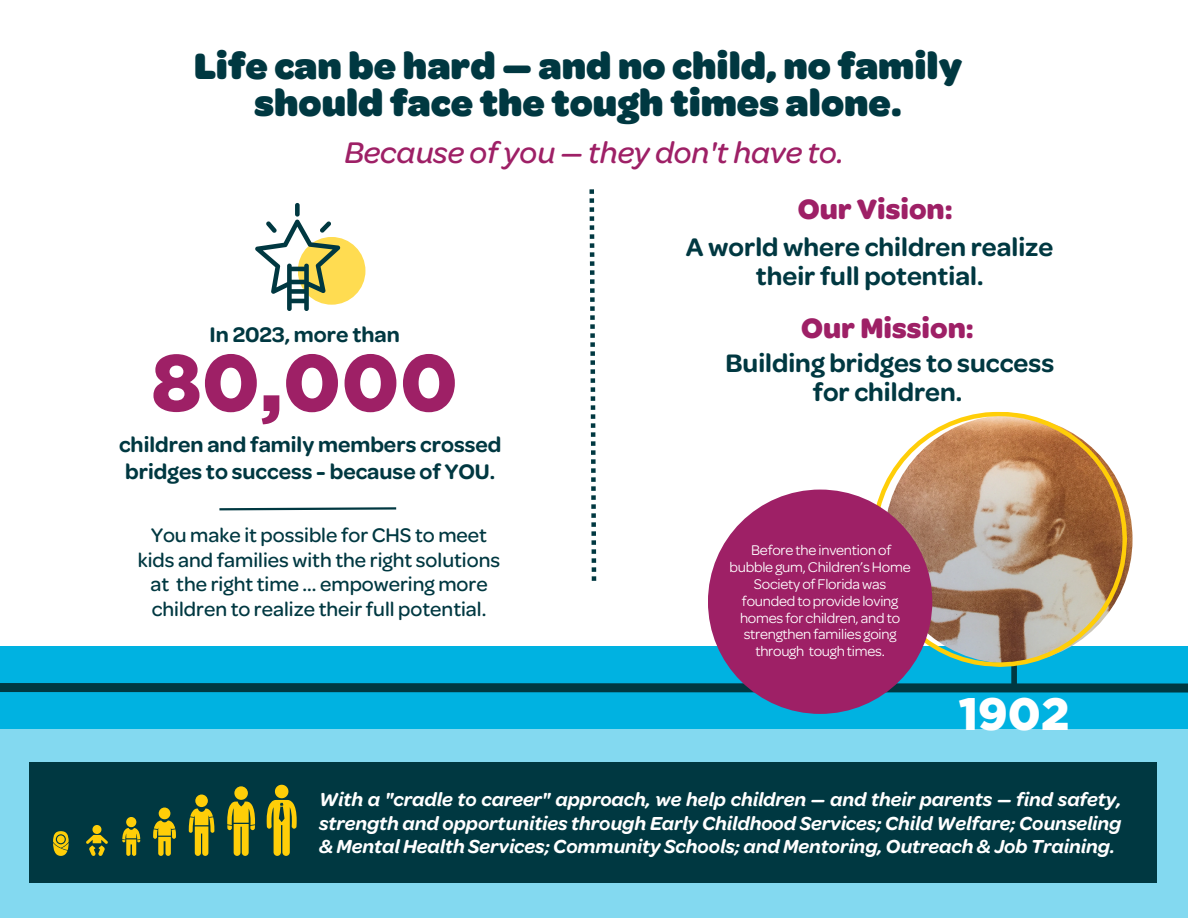
<style>
.page{position:relative;width:1188px;height:918px;background:#fff}
.page>*{position:absolute;margin:0;border:0;box-sizing:border-box;transform-origin:0 0}
.t1{font:900 80.1px "Gotham";color:#9e2066}
.t2{font:900 45.3px "Gotham";color:#fff}
.t3{font:900 39px/37.2px "Omnes";color:#003841;text-align:center}
.t4{font:italic 500 31.8px "Omnes";color:#9e2066}
.t5{font:700 30px "Omnes";color:#9e2066}
.t6{font:600 27px/29.2px "Omnes";color:#003841;text-align:center}
.t7{font:600 22.5px/27px "Omnes";color:#003841}
.t8{font:500 21px/24.8px "Omnes";color:#003841;text-align:center}
.t9{font:italic 600 20.1px/23.7px "Omnes";color:#fff;text-align:justify}
.t10{font:15px/16.8px "Omnes";letter-spacing:-.015em;color:#fff;text-align:center}
</style>
<div class="page">
<div style="left:0;top:646px;width:1188px;height:83px;background:#00b2e1"></div>
<svg style="left:0;top:679px;width:1188px;height:18px"></svg>
<div style="left:1011px;top:611px;width:6px;height:76px;background:#003841"></div>
<svg style="left:869px;top:411px;width:261px;height:259px"></svg>
<svg style="left:0;top:707px;width:1188px;height:211px;fill:#83d9f0"></svg>
<div style="left:708px;top:490px;width:224px;height:224px;background:#9e2066;border-radius:50%"></div>
<svg style="left:590px;top:189px;width:6px;height:392px"></svg>
<div style="left:298px;top:237px;width:67px;height:68px;background:#ffdc51;border-radius:50%"></div>
<svg style="left:255px;top:203px;width:85px;height:108px"></svg>
<svg style="left:219px;top:507px;width:178px;height:4px"></svg>
<div style="left:29px;top:762px;width:1128px;height:121px;background:#003841"></div>
<svg style="left:53px;top:831px;width:16px;height:25px"></svg>
<svg style="left:86px;top:825px;width:22px;height:31px"></svg>
<svg style="left:122px;top:817px;width:18px;height:39px"></svg>
<svg style="left:153px;top:808px;width:23px;height:48px"></svg>
<svg style="left:189px;top:795px;width:25px;height:61px"></svg>
<svg style="left:267px;top:785px;width:30px;height:71px"></svg>
<svg style="left:227px;top:786px;width:28px;height:70px"></svg>
<p class="t3" style="left:194px;top:48px;width:770px">Life can be hard — and no child, no family should face the tough times alone.</p>
<h6 class="t4" style="left:344px;top:137px;width:501px">Because of you — they don't have to.</h6>
<h1 class="t7" style="left:210px;top:322px;width:192px">In 2023, more than</h1>
<h6 class="t1" style="left:151px;top:334px;width:308px">80,000</h6>
<h2 class="t7" style="left:119px;top:432px;width:384px">children and family members crossed bridges to success - because of YOU.</h2>
<p class="t8" style="left:138px;top:523px;width:364px">You make it possible for CHS to meet kids and families with the right solutions at the right time ... empowering more children to realize their full potential.</p>
<h4 class="t5" style="left:798px;top:195px;width:157px">Our Vision:</h4>
<p class="t6" style="left:686px;top:233px;width:369px">A world where children realize their full potential.</p>
<h4 class="t5" style="left:801px;top:314px;width:174px">Our Mission:</h4>
<h5 class="t6" style="left:725px;top:349px;width:330px">Building bridges to success for children.</h5>
<h4 class="t10" style="left:730px;top:542px;width:183px">Before the inventionof bubble gum, Children’sHome<br>Societyof Floridawas foundedtoprovide loving homes for children, andto strengthen families going through tough times.</h4>
<h6 class="t2" style="left:959px;top:686px;width:112px">1902</h6>
<h5 class="t9" style="left:319px;top:788px;width:804px">With a "cradle to career" approach, we help children — and their parents — find safety, strength and opportunities through Early Childhood Services; Child Welfare; Counseling &amp; Mental Health Services; Community Schools; and Mentoring, Outreach &amp; Job Training.</h5>
</div>
